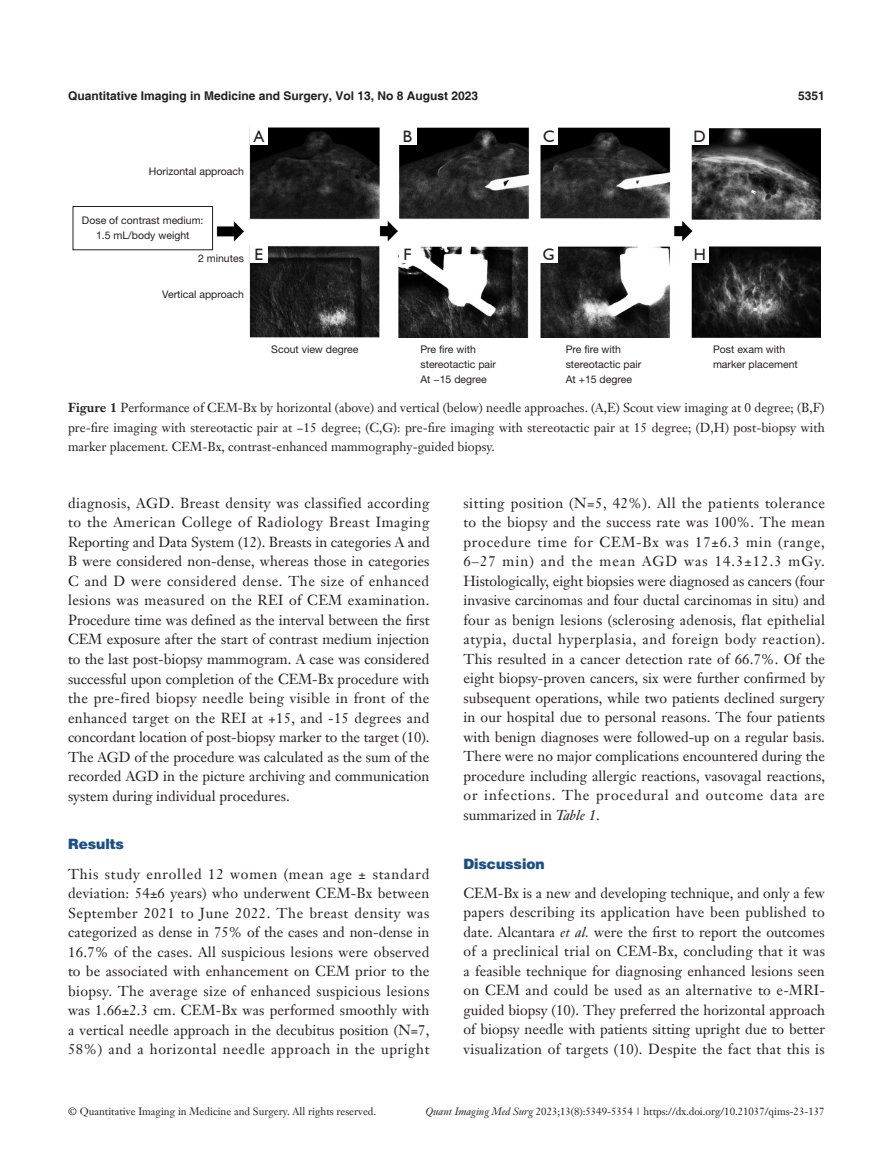
<style>
.page{position:relative;width:893px;height:1170px;background:#fff}
.page>*{position:absolute;margin:0;border:0;box-sizing:border-box;transform-origin:0 0}
.t1{font:16.5px "Humanist 521 BT";color:#231f20}
.t2{font:14.25px/19.5px "Janson Text LT";letter-spacing:.025em;color:#231f20;text-align:justify}
.t3{font:900 14.25px "Helvetica";color:#1c5085}
.t4{font:12.75px/19.5px "Janson Text LT";color:#231f20;text-align:justify}
.t5{font:700 12px "Helvetica";color:#231f20}
.t6{font:10.5px/15px "Helvetica Neue LT Pro";color:#231f20}
.t7{font:10.5px "Janson Text LT";color:#231f20}
.s1{font-weight:700}
.s2{font-style:italic}
</style>
<div class="page">
<img style="left:216px;top:128px;width:604px;height:209px">
<div style="left:73px;top:206px;width:140px;height:44px;border:1px solid #231f20"></div>
<div style="left:250px;top:128px;width:17px;height:17px;background:#fff"></div>
<div style="left:250px;top:245px;width:17px;height:17px;background:#fff"></div>
<div style="left:399px;top:128px;width:17px;height:17px;background:#fff"></div>
<div style="left:399px;top:245px;width:17px;height:17px;background:#fff"></div>
<div style="left:540px;top:128px;width:17px;height:17px;background:#fff"></div>
<div style="left:540px;top:245px;width:17px;height:17px;background:#fff"></div>
<div style="left:691px;top:128px;width:17px;height:17px;background:#fff"></div>
<div style="left:691px;top:245px;width:17px;height:17px;background:#fff"></div>
<p class="t5" style="left:68px;top:88px;width:412px">Quantitative Imaging in Medicine and Surgery, Vol 13, No 8 August 2023</p>
<p class="t5" style="left:798px;top:88px;width:28px">5351</p>
<p class="t1" style="left:254px;top:126px;width:12px">A</p>
<p class="t6" style="left:149px;top:163px;width:97px">Horizontal approach</p>
<p class="t6" style="left:82px;top:213px;width:123px;text-align:center">Dose of contrast medium:<br>1.5 mL/body weight</p>
<p class="t6" style="left:198px;top:251px;width:47px">2 minutes</p>
<p class="t6" style="left:162px;top:286px;width:83px">Vertical approach</p>
<p class="t1" style="left:254px;top:244px;width:10px">E</p>
<p class="t6" style="left:271px;top:341px;width:89px">Scout view degree</p>
<p class="t1" style="left:403px;top:126px;width:11px">B</p>
<p class="t1" style="left:543px;top:126px;width:13px">C</p>
<p class="t1" style="left:694px;top:126px;width:14px">D</p>
<p class="t1" style="left:403px;top:244px;width:10px">F</p>
<p class="t1" style="left:543px;top:244px;width:13px">G</p>
<p class="t1" style="left:694px;top:244px;width:14px">H</p>
<p class="t6" style="left:420px;top:341px;width:77px">Pre fire with stereotactic pair<br>At −15 degree</p>
<p class="t6" style="left:566px;top:341px;width:77px">Pre fire with stereotactic pair<br>At +15 degree</p>
<p class="t6" style="left:713px;top:341px;width:86px">Post exam with marker placement</p>
<p class="t4" style="left:68px;top:398px;width:758px"><span class="s1">Figure 1</span> Performance of CEM-Bx by horizontal (above) and vertical (below) needle approaches. (A,E) Scout view imaging at 0 degree; (B,F) pre-fire imaging with stereotactic pair at −15 degree; (C,G): pre-fire imaging with stereotactic pair at 15 degree; (D,H) post-biopsy with marker placement. CEM-Bx, contrast-enhanced mammography-guided biopsy.</p>
<p class="t2" style="left:68px;top:493px;width:363px">diagnosis, AGD. Breast density was classified according to the American College of Radiology Breast Imaging Reporting and Data System (12). Breasts in categories A and B were considered non-dense, whereas those in categories C and D were considered dense. The size of enhanced lesions was measured on the REI of CEM examination.<br>Procedure time was defined as the interval between the first CEM exposure after the start of contrast medium injection to the last post-biopsy mammogram. A case was considered successful upon completion of the CEM-Bx procedure with the pre-fired biopsy needle being visible in front of the enhanced target on the REI at +15, and -15 degrees and concordant location of post-biopsy marker to the target (10).<br>The AGD of the procedure was calculated as the sum of the recorded AGD in the picture archiving and communication system during individual procedures.</p>
<p class="t3" style="left:68px;top:835px;width:58px">Results</p>
<p class="t2" style="left:68px;top:863px;width:363px">This study enrolled 12 women (mean age ± standard deviation: 54±6 years) who underwent CEM-Bx between September 2021 to June 2022. The breast density was categorized as dense in 75% of the cases and non-dense in 16.7% of the cases. All suspicious lesions were observed to be associated with enhancement on CEM prior to the biopsy. The average size of enhanced suspicious lesions was 1.66±2.3 cm. CEM-Bx was performed smoothly with a vertical needle approach in the decubitus position (N=7, 58%) and a horizontal needle approach in the upright</p>
<p class="t2" style="left:463px;top:493px;width:363px">sitting position (N=5, 42%). All the patients tolerance to the biopsy and the success rate was 100%. The mean procedure time for CEM-Bx was 17±6.3 min (range, 6–27 min) and the mean AGD was 14.3±12.3 mGy.<br>Histologically, eight biopsies were diagnosed as cancers (four invasive carcinomas and four ductal carcinomas in situ) and four as benign lesions (sclerosing adenosis, flat epithelial atypia, ductal hyperplasia, and foreign body reaction).<br>This resulted in a cancer detection rate of 66.7%. Of the eight biopsy-proven cancers, six were further confirmed by subsequent operations, while two patients declined surgery in our hospital due to personal reasons. The four patients with benign diagnoses were followed-up on a regular basis.<br>There were no major complications encountered during the procedure including allergic reactions, vasovagal reactions, or infections. The procedural and outcome data are summarized in <span class="s2">Table 1</span>.</p>
<p class="t3" style="left:463px;top:854px;width:83px">Discussion</p>
<p class="t2" style="left:463px;top:883px;width:363px">CEM-Bx is a new and developing technique, and only a few papers describing its application have been published to date. Alcantara <span class="s2">et al.</span> were the first to report the outcomes of a preclinical trial on CEM-Bx, concluding that it was a feasible technique for diagnosing enhanced lesions seen on CEM and could be used as an alternative to e-MRI&shy;guided biopsy (10). They preferred the horizontal approach of biopsy needle with patients sitting upright due to better visualization of targets (10). Despite the fact that this is</p>
<p class="t7" style="left:68px;top:1104px;width:310px">© Quantitative Imaging in Medicine and Surgery. All rights reserved.</p>
<p class="t7" style="left:425px;top:1104px;width:401px"><span class="s2">Quant Imaging Med Surg</span> 2023;13(8):5349-5354 | https://dx.doi.org/10.21037/qims-23-137</p>
</div>
